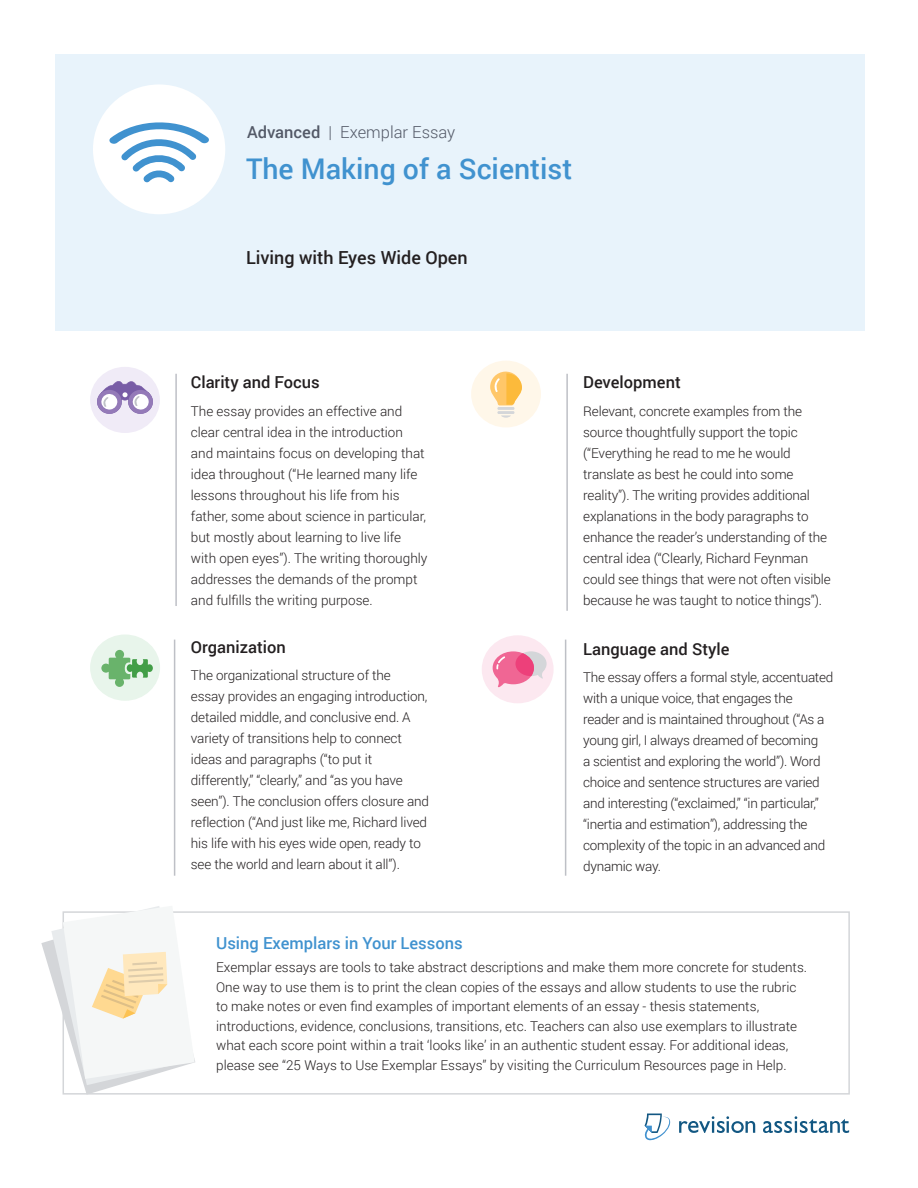
<style>
.page{position:relative;width:918px;height:1188px;background:#fff}
.page>*{position:absolute;margin:0;border:0;box-sizing:border-box;transform-origin:0 0}
.Prompt_Title{font:500 28.5px "Roboto";color:#4092cf}
.Essay_Title{font:500 18px "Roboto";color:#231f20}
.Trait_Name{font:500 16.5px "Roboto";color:#231f20}
.t1{font:500 16.5px "Roboto";color:#4092cf}
.Level__Advanced__Eme{font:300 16.5px "Roboto";color:#535967}
.Annotation{font:300 13.5px/21px "Roboto";letter-spacing:-.01em;color:#231f20}
.s1{font-weight:500}
</style>
<div class="page">
<div style="left:55px;top:54px;width:810px;height:276px;background:#e8f3fb"></div>
<svg style="left:644px;top:1114px;width:27px;height:27px"></svg>
<svg style="left:679px;top:1116px;width:76px;height:17px"></svg>
<svg style="left:763px;top:1116px;width:86px;height:17px"></svg>
<div style="left:93px;top:84px;width:132px;height:130px;background:#fff;border-radius:50%"></div>
<svg style="left:109px;top:122px;width:100px;height:61px"></svg>
<hr style="left:175px;top:374px;width:2px;height:232px;background:#bec0c6">
<hr style="left:566px;top:374px;width:2px;height:237px;background:#bec0c6">
<hr style="left:565px;top:640px;width:1px;height:236px;background:#bec0c6">
<hr style="left:174px;top:640px;width:1px;height:236px;background:#bec0c6">
<div style="left:90px;top:367px;width:70px;height:66px;background:#f0ebf7;border-radius:50%"></div>
<svg style="left:97px;top:381px;width:56px;height:33px"></svg>
<svg style="left:482px;top:635px;width:72px;height:68px"></svg>
<div style="left:90px;top:635px;width:70px;height:66px;background:#e8f5eb;border-radius:50%"></div>
<svg style="left:101px;top:650px;width:52px;height:37px"></svg>
<div style="left:63px;top:911px;width:787px;height:184px;border:2px solid #d4d6d9"></div>
<svg style="left:41px;top:906px;width:154px;height:189px"></svg>
<div style="left:471px;top:361px;width:70px;height:66px;background:#fff7e9;border-radius:50%"></div>
<svg style="left:501px;top:415px;width:10px;height:3px"></svg>
<hr style="left:497px;top:411px;width:18px;height:3px;background:#d4d6d9">
<hr style="left:497px;top:407px;width:18px;height:3px;background:#d4d6d9">
<svg style="left:490px;top:371px;width:32px;height:34px"></svg>
<p class="Level__Advanced__Eme" style="left:247px;top:120px;width:210px"><span class="s1">Advanced</span> | Exemplar Essay</p>
<p class="Prompt_Title" style="left:246px;top:149px;width:328px">The Making of a Scientist</p>
<p class="Essay_Title" style="left:246px;top:245px;width:223px">Living with Eyes Wide Open</p>
<p class="Trait_Name" style="left:191px;top:371px;width:130px">Clarity and Focus</p>
<p class="Annotation" style="left:191px;top:400px;width:238px">The essay provides an effective and clear central idea in the introduction and maintains focus on developing that idea throughout (“He learned many life lessons throughout his life from his father, some about science in particular, but mostly about learning to live life with open eyes”). The writing thoroughly addresses the demands of the prompt and fulfills the writing purpose.</p>
<p class="Trait_Name" style="left:191px;top:635px;width:96px">Organization</p>
<p class="Annotation" style="left:191px;top:665px;width:240px">The organizational structure of the<br>essay provides an engaging introduction, detailed middle, and conclusive end. A variety of transitions help to connect ideas and paragraphs (“to put it differently,” “clearly,” and “as you have seen”). The conclusion offers closure and reflection (“And just like me, Richard lived his life with his eyes wide open, ready to see the world and learn about it all”).</p>
<p class="Trait_Name" style="left:583px;top:371px;width:99px">Development</p>
<p class="Annotation" style="left:583px;top:400px;width:249px">Relevant, concrete examples from the source thoughtfully support the topic (“Everything he read to me he would translate as best he could into some reality”). The writing provides additional explanations in the body paragraphs to enhance the reader’s understanding of the central idea (“Clearly, Richard Feynman could see things that were not often visible because he was taught to notice things”).</p>
<p class="Trait_Name" style="left:583px;top:637px;width:148px">Language and Style</p>
<p class="Annotation" style="left:583px;top:667px;width:252px">The essay offers a formal style, accentuated with a unique voice, that engages the<br>reader and is maintained throughout (“As a young girl, I always dreamed of becoming<br>a scientist and exploring the world”). Word choice and sentence structures are varied and interesting (“exclaimed,” “in particular,” “inertia and estimation”), addressing the complexity of the topic in an advanced and dynamic way.</p>
<p class="t1" style="left:216px;top:932px;width:248px">Using Exemplars in Your Lessons</p>
<p class="Annotation" style="left:216px;top:957px;width:593px;line-height:19.5px">Exemplar essays are tools to take abstract descriptions and make them more concrete for students.<br>One way to use them is to print the clean copies of the essays and allow students to use the rubric to make notes or even find examples of important elements of an essay - thesis statements, introductions, evidence, conclusions, transitions, etc. Teachers can also use exemplars to illustrate what each score point within a trait ‘looks like’ in an authentic student essay. For additional ideas, please see “25 Ways to Use Exemplar Essays” by visiting the Curriculum Resources page in Help.</p>
</div>
